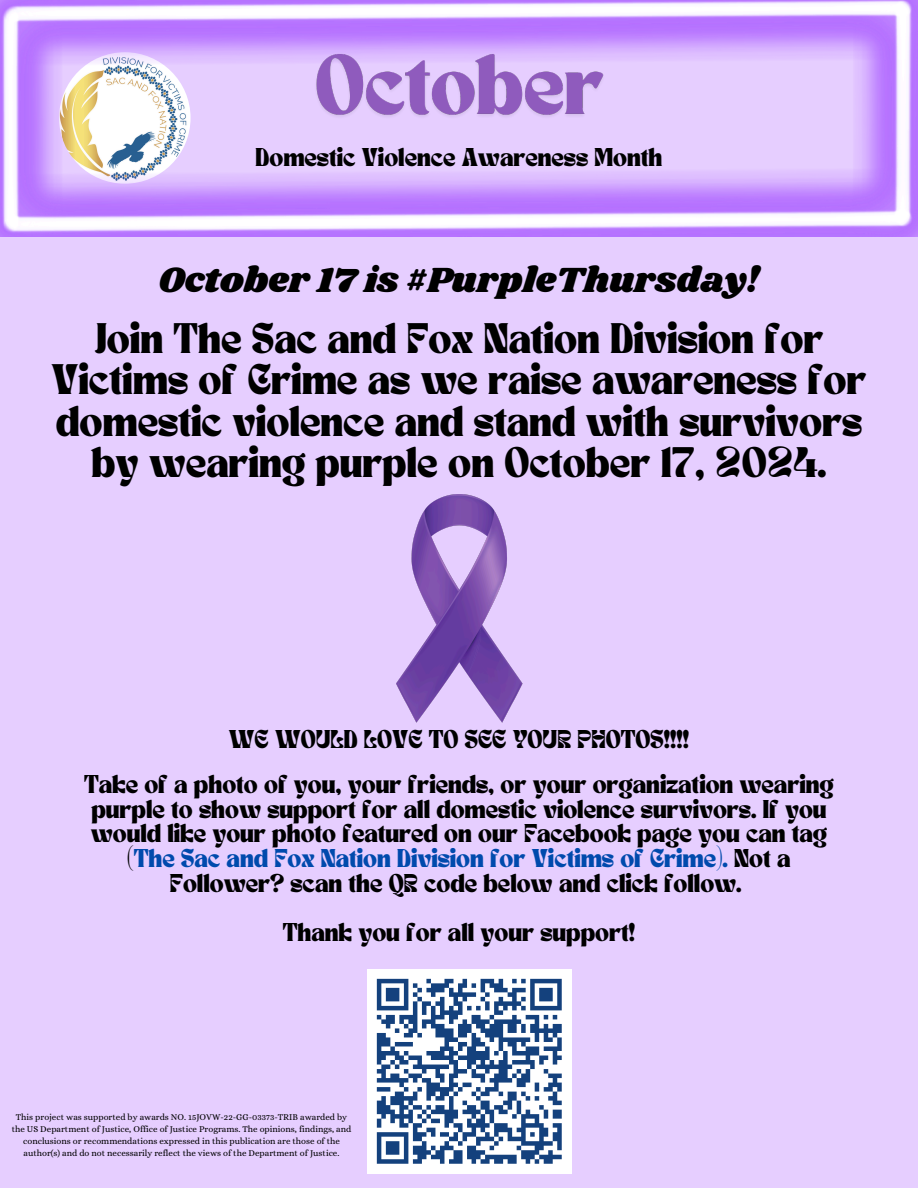
<style>
.page{position:relative;width:918px;height:1188px;background:#e6ceff}
.page>*{position:absolute;margin:0;border:0;box-sizing:border-box;transform-origin:0 0}
.t1{font:36.15px "Shrikhand";color:#000}
.t2{font:29.85px/41.1px "TANNIMBUS";color:#000;text-align:center}
.t3{font:18px/24.8px "TANNIMBUS";color:#000;text-align:center}
.t4{font:9px/12px "Alice";color:#000;text-align:center}
.s1{color:#004aad}
</style>
<div class="page">
<img style="left:0;top:0;width:918px;height:236px">
<img style="left:396px;top:494px;width:126px;height:228px">
<img style="left:368px;top:970px;width:203px;height:204px">
<img style="left:311px;top:50px;width:298px;height:83px">
<h3 class="t3" style="left:256px;top:147px;width:408px">Domestic Violence Awareness Month</h3>
<p class="t1" style="left:158px;top:255px;width:603px">October 17 is #PurpleThursday!</p>
<h4 class="t2" style="left:52px;top:322px;width:816px">Join The Sac and Fox Nation Division for Victims of Crime as we raise awareness for domestic violence and stand with survivors by wearing purple on October 17, 2024.</h4>
<h5 class="t3" style="left:229px;top:729px;width:462px">WE WOULD LOVE TO SEE YOUR PHOTOS!!!!</h5>
<p class="t3" style="left:84px;top:774px;width:751px">Take of a photo of you, your friends, or your organization wearing purple to show support for all domestic violence survivors. If you would like your photo featured on our Facebook page you can tag (<span class="s1">The Sac and Fox Nation Division for Victims of Crime).</span> Not a Follower? scan the QR code below and click follow.</p>
<p class="t3" style="left:283px;top:922px;width:354px">Thank you for all your support!</p>
<h5 class="t4" style="left:12px;top:1111px;width:341px">This project was supported by awards NO. 15JOVW-22-GG-03373-TRIB awarded by the US Department of Justice, Office of Justice Programs. The opinions, findings, and conclusions or recommendations expressed in this publication are those of the author(s) and do not necessarily reflect the views of the Department of Justice.</h5>
</div>
